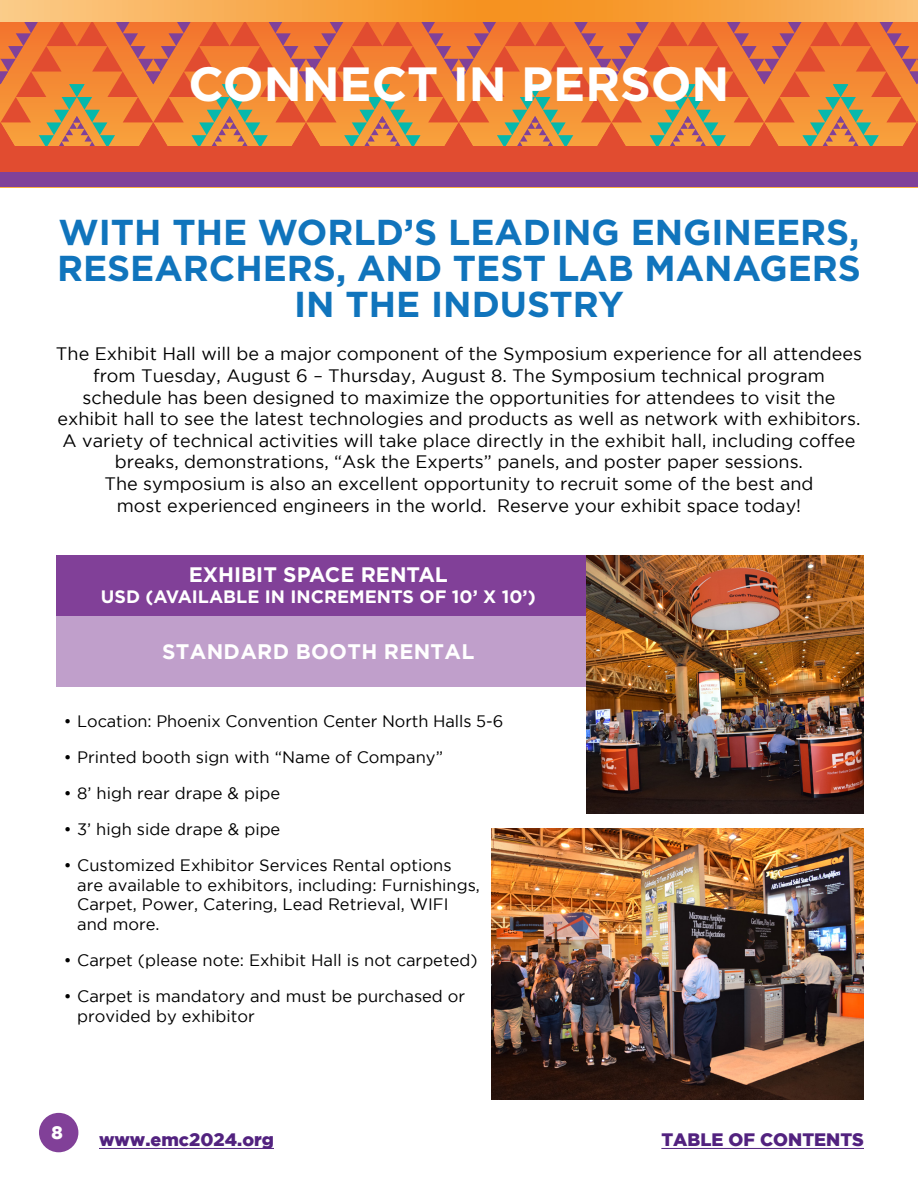
<style>
.page{position:relative;width:918px;height:1188px;background:#fff}
.page>*{position:absolute;margin:0;border:0;box-sizing:border-box;transform-origin:0 0}
.t1{font:700 48px "Gotham";color:#fff}
.t2{font:700 36px "Gotham";color:#1074bc}
.t3{font:700 21px "Gotham";letter-spacing:.015em;color:#fff}
.t4{font:700 21px "Gotham";color:#fff}
.t5{font:18px/21.6px "Gotham";color:#000;text-align:center}
.t6{font:700 18px "Gotham";color:#fff}
.t7{font:900 18px "Gotham";color:#52227f}
.t8{font:900 18px "Gotham";color:#fff}
.t9{font:16.5px "Gotham";color:#000}
</style>
<div class="page">
<svg style="left:0;top:22px;width:918px;height:125px;background:#df7c3e"></svg>
<div style="left:0;top:172px;width:918px;height:15px;background:#804199"></div>
<svg style="left:0;top:0;width:918px;height:22px;background:#f8a849"></svg>
<div style="left:0;top:147px;width:918px;height:25px;background:#e14c30"></div>
<div style="left:56px;top:603px;width:548px;height:84px;background:#c09fcb"></div>
<img style="left:491px;top:828px;width:373px;height:271px">
<div style="left:56px;top:556px;width:808px;height:60px;background:#814098"></div>
<img style="left:586px;top:556px;width:277px;height:258px">
<div style="left:39px;top:1113px;width:39px;height:39px;background:#814098;border-radius:50%"></div>
<hr style="left:99px;top:1148px;width:175px;height:1px;background:#52227f">
<hr style="left:661px;top:1148px;width:203px;height:1px;background:#52227f">
<p class="t1" style="left:188px;top:57px;width:543px">CONNECT IN PERSON</p>
<p class="t2" style="left:58px;top:212px;width:803px">WITH THE WORLD’S LEADING ENGINEERS,</p>
<p class="t2" style="left:57px;top:248px;width:805px">RESEARCHERS, AND TEST LAB MANAGERS</p>
<p class="t2" style="left:294px;top:284px;width:331px">IN THE INDUSTRY</p>
<p class="t5" style="left:56px;top:343px;width:808px">The Exhibit Hall will be a major component of the Symposium experience for all attendees from Tuesday, August 6 – Thursday, August 8. The Symposium technical program</p>
<p class="t5" style="left:83px;top:386px;width:754px">schedule has been designed to maximize the opportunities for attendees to visit the</p>
<p class="t5" style="left:57px;top:408px;width:805px">exhibit hall to see the latest technologies and products as well as network with exhibitors.<br>A variety of technical activities will take place directly in the exhibit hall, including coffee breaks, demonstrations, “Ask the Experts” panels, and poster paper sessions.</p>
<p class="t5" style="left:104px;top:473px;width:711px">The symposium is also an excellent opportunity to recruit some of the best and</p>
<p class="t5" style="left:117px;top:494px;width:686px">most experienced engineers in the world. Reserve your exhibit space today!</p>
<p class="t4" style="left:189px;top:562px;width:261px">EXHIBIT SPACE RENTAL</p>
<p class="t6" style="left:101px;top:586px;width:436px">USD (AVAILABLE IN INCREMENTS OF 10’ X 10’)</p>
<p class="t3" style="left:162px;top:639px;width:314px">STANDARD BOOTH RENTAL</p>
<p class="t9" style="left:64px;top:712px;width:441px">• Location: Phoenix Convention Center North Halls 5-6</p>
<p class="t9" style="left:64px;top:748px;width:381px">• Printed booth sign with “Name of Company”</p>
<p class="t9" style="left:64px;top:784px;width:218px">• 8’ high rear drape &amp; pipe</p>
<p class="t9" style="left:64px;top:820px;width:218px">• 3’ high side drape &amp; pipe</p>
<p class="t9" style="left:64px;top:856px;width:389px">• Customized Exhibitor Services Rental options</p>
<p class="t9" style="left:77px;top:876px;width:404px">are available to exhibitors, including: Furnishings,</p>
<p class="t9" style="left:77px;top:895px;width:373px">Carpet, Power, Catering, Lead Retrieval, WIFI</p>
<p class="t9" style="left:77px;top:915px;width:84px">and more.</p>
<p class="t9" style="left:64px;top:951px;width:415px">• Carpet (please note: Exhibit Hall is not carpeted)</p>
<p class="t9" style="left:64px;top:987px;width:403px">• Carpet is mandatory and must be purchased or</p>
<p class="t9" style="left:77px;top:1007px;width:179px">provided by exhibitor</p>
<p class="t8" style="left:52px;top:1122px;width:13px">8</p>
<p class="t7" style="left:99px;top:1129px;width:177px">www.emc2024.org</p>
<p class="t7" style="left:661px;top:1129px;width:204px">TABLE OF CONTENTS</p>
</div>
